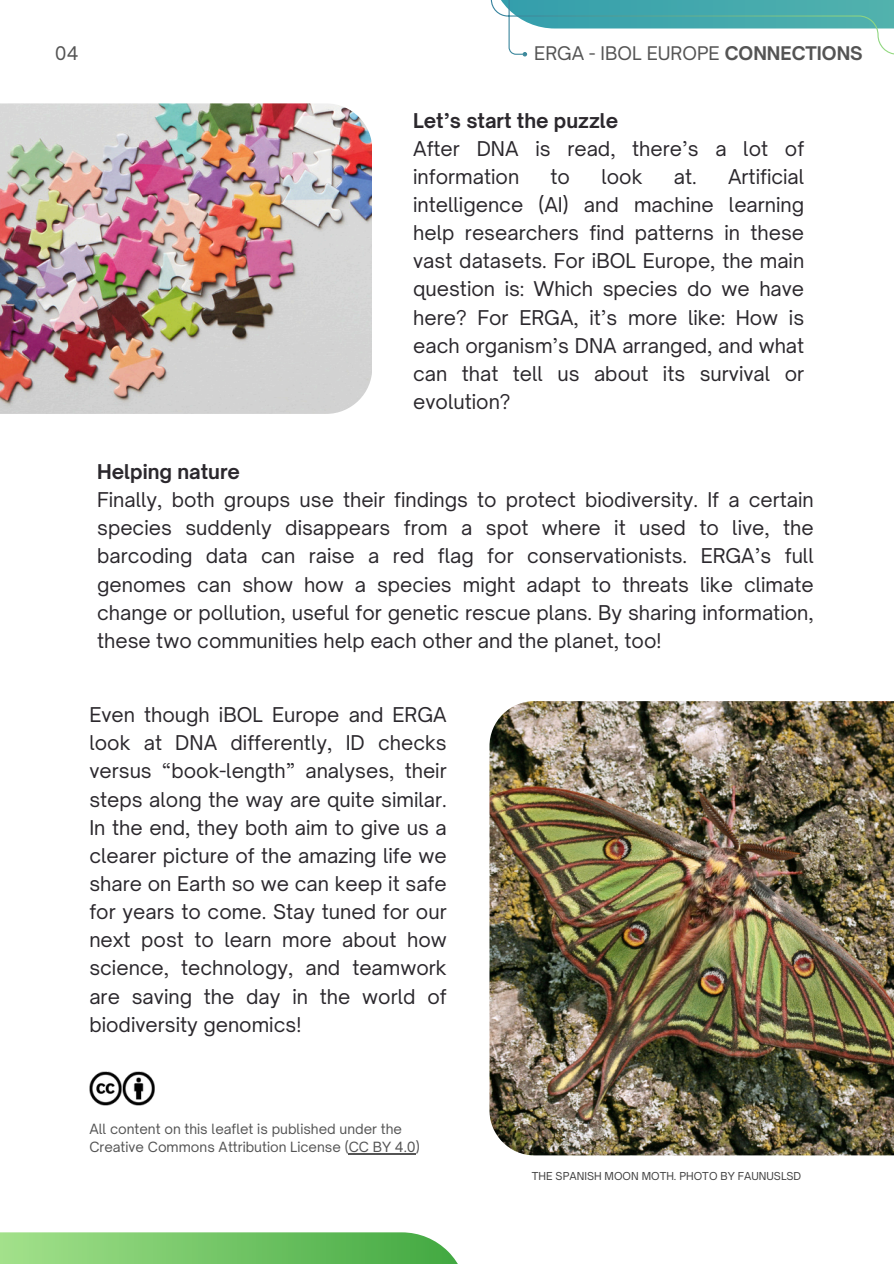
<style>
.page{position:relative;width:894px;height:1264px;background:#fff}
.page>*{position:absolute;margin:0;border:0;box-sizing:border-box;transform-origin:0 0}
.t1{font:19.5px/28.2px "Open Sauce One";color:#2b282d;text-align:justify}
.t2{font:18px "Open Sauce One";color:#545454}
.t3{font:13.5px/18px "Open Sauce One";color:#545454}
.t4{font:10.5px "Open Sauce One";color:#404040}
.s1{font-weight:700}
</style>
<div class="page">
<svg style="left:0;top:1232px;width:457px;height:31px;background:#7ac86e"></svg>
<svg style="left:490px;top:0;width:403px;height:57px"></svg>
<svg style="left:522px;top:52px;width:5px;height:4px"></svg>
<img style="left:489px;top:701px;width:404px;height:454px">
<img style="left:89px;top:1071px;width:66px;height:34px">
<img style="left:0;top:103px;width:372px;height:311px">
<hr style="left:348px;top:1153px;width:68px;height:1px;background:#545454">
<p class="t2" style="left:55px;top:42px;width:25px">04</p>
<p class="t2" style="left:534px;top:42px;width:330px">ERGA - IBOL EUROPE <span class="s1">CONNECTIONS</span></p>
<h2 class="t1" style="left:413px;top:106px;width:392px;text-align:left"><span class="s1">Let’s start the puzzle<br></span>After DNA is read, there’s a lot of information</h2>
<h2 class="t1" style="left:413px;top:162px;width:392px;text-indent:260px">at. Artificial intelligence (AI) and machine learning help researchers find patterns in these vast datasets. For iBOL Europe, the main question is: Which species do we have here? For ERGA, it’s more like: How is each organism’s DNA arranged, and what can that tell us about its survival or evolution?</h2>
<h2 class="t1" style="left:550px;top:162px;width:21px">to</h2>
<h2 class="t1" style="left:601px;top:162px;width:43px">look</h2>
<h2 class="t1" style="left:97px;top:457px;width:718px;text-align:left"><span class="s1">Helping nature<br></span>Finally, both groups use their findings to protect biodiversity. If a certain species suddenly disappears from a spot where it used to live, the barcoding data can raise a red flag for conservationists. ERGA’s full genomes can show how a species might adapt to threats like climate change or pollution, useful for genetic rescue plans. By sharing information, these two communities help each other and the planet, too!</h2>
<h1 class="t1" style="left:89px;top:700px;width:359px">Even though iBOL Europe and ERGA look at DNA differently, ID checks versus “book-length” analyses, their steps along the way are quite similar.<br>In the end, they both aim to give us a clearer picture of the amazing life we share on Earth so we can keep it safe for years to come. Stay tuned for our next post to learn more about how science, technology, and teamwork are saving the day in the world of biodiversity genomics!</h1>
<h2 class="t3" style="left:89px;top:1120px;width:332px">All content on this leaflet is published under the<br>Creative Commons Attribution License (CC BY 4.0)</h2>
<p class="t4" style="left:531px;top:1169px;width:271px">THE SPANISH MOON MOTH. PHOTO BY FAUNUSLSD</p>
</div>
